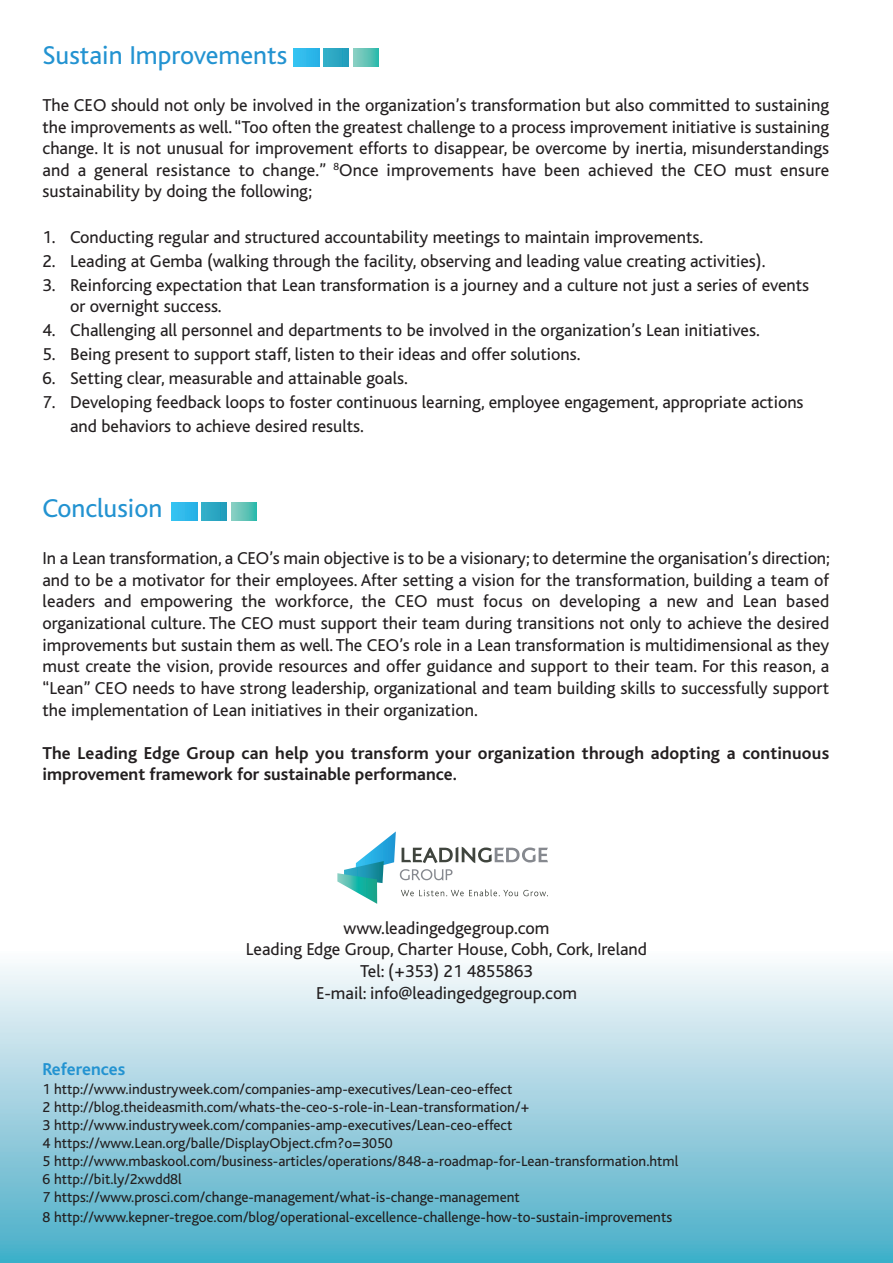
<style>
.page{position:relative;width:893px;height:1263px;background:#fff}
.page>*{position:absolute;margin:0;border:0;box-sizing:border-box;transform-origin:0 0}
.t1{font:27px "Bliss";color:#2393d1}
.t2{font:18px/21.6px "Bliss";color:#231f20;text-align:justify}
.t3{font:700 18px/21.6px "Bliss";letter-spacing:.01em;color:#231f20}
.t4{font:700 18px "Bliss";color:#2393d1}
.t5{font:15px/18px "Bliss";color:#231f20}
</style>
<div class="page">
<div style="left:0;top:951px;width:893px;height:312px;background:linear-gradient(to bottom,#fdfafc,#47adc7)"></div>
<svg style="left:337px;top:831px;width:211px;height:73px"></svg>
<div style="left:171px;top:503px;width:26px;height:18px;background:#33baeb"></div>
<div style="left:202px;top:503px;width:25px;height:18px;background:#2ba6c2"></div>
<div style="left:231px;top:503px;width:26px;height:18px;background:linear-gradient(to right,#93d0c4,#33baac)"></div>
<div style="left:293px;top:48px;width:26px;height:19px;background:#30baeb"></div>
<div style="left:324px;top:48px;width:25px;height:19px;background:#2ba6c2"></div>
<svg style="left:353px;top:49px;width:25px;height:18px"></svg>
<h1 class="t1" style="left:43px;top:46px;width:246px">Sustain Improvements</h1>
<p class="t2" style="left:43px;top:96px;width:788px">The CEO should not only be involved in the organization’s transformation but also committed to sustaining the improvements as well.“Too often the greatest challenge to a process improvement initiative is sustaining change. It is not unusual for improvement efforts to disappear, be overcome by inertia, misunderstandings and a general resistance to change.” <sup>8</sup>Once improvements have been achieved the CEO must ensure sustainability by doing the following;</p>
<p class="t2" style="left:43px;top:228px;width:662px">1. Conducting regular and structured accountability meetings to maintain improvements.</p>
<p class="t2" style="left:43px;top:252px;width:724px">2. Leading at Gemba (walking through the facility, observing and leading value creating activities).</p>
<p class="t2" style="left:70px;top:277px;width:741px;line-height:21px;text-indent:-28px">3. Reinforcing expectation that Lean transformation is a journey and a culture not just a series of events or overnight success.</p>
<p class="t2" style="left:43px;top:321px;width:719px">4. Challenging all personnel and departments to be involved in the organization’s Lean initiatives.</p>
<p class="t2" style="left:43px;top:345px;width:540px">5. Being present to support staff, listen to their ideas and offer solutions.</p>
<p class="t2" style="left:43px;top:369px;width:367px">6. Setting clear, measurable and attainable goals.</p>
<p class="t2" style="left:70px;top:392px;width:735px;line-height:24px;text-indent:-28px">7. Developing feedback loops to foster continuous learning, employee engagement, appropriate actions and behaviors to achieve desired results.</p>
<h1 class="t1" style="left:43px;top:500px;width:121px">Conclusion</h1>
<p class="t2" style="left:43px;top:550px;width:789px">In a Lean transformation, a CEO’s main objective is to be a visionary; to determine the organisation’s direction; and to be a motivator for their employees. After setting a vision for the transformation, building a team of leaders and empowering the workforce, the CEO must focus on developing a new and Lean based organizational culture. The CEO must support their team during transitions not only to achieve the desired improvements but sustain them as well. The CEO’s role in a Lean transformation is multidimensional as they must create the vision, provide resources and offer guidance and support to their team. For this reason, a “Lean” CEO needs to have strong leadership, organizational and team building skills to successfully support the implementation of Lean initiatives in their organization.</p>
<p class="t3" style="left:43px;top:744px;width:788px">The Leading Edge Group can help you transform your organization through adopting a continuous improvement framework for sustainable performance.</p>
<p class="t2" style="left:246px;top:919px;width:403px;text-align:center">www.leadingedgegroup.com<br>Leading Edge Group, Charter House, Cobh, Cork, Ireland Tel: (+353) 21 4855863<br>E-mail: info@leadingedgegroup.com</p>
<p class="t4" style="left:43px;top:1063px;width:84px">References</p>
<p class="t5" style="left:43px;top:1081px;width:637px">1 http://www.industryweek.com/companies-amp-executives/Lean-ceo-effect<br>2 http://blog.theideasmith.com/whats-the-ceo-s-role-in-Lean-transformation/+<br>3 http://www.industryweek.com/companies-amp-executives/Lean-ceo-effect<br>4 https://www.Lean.org/balle/DisplayObject.cfm?o=3050<br>5 http://www.mbaskool.com/business-articles/operations/848-a-roadmap-for-Lean-transformation.html 6 http://bit.ly/2xwdd8l<br>7 https://www.prosci.com/change-management/what-is-change-management</p>
<p class="t5" style="left:43px;top:1209px;width:631px">8 http://www.kepner-tregoe.com/blog/operational-excellence-challenge-how-to-sustain-improvements</p>
</div>
